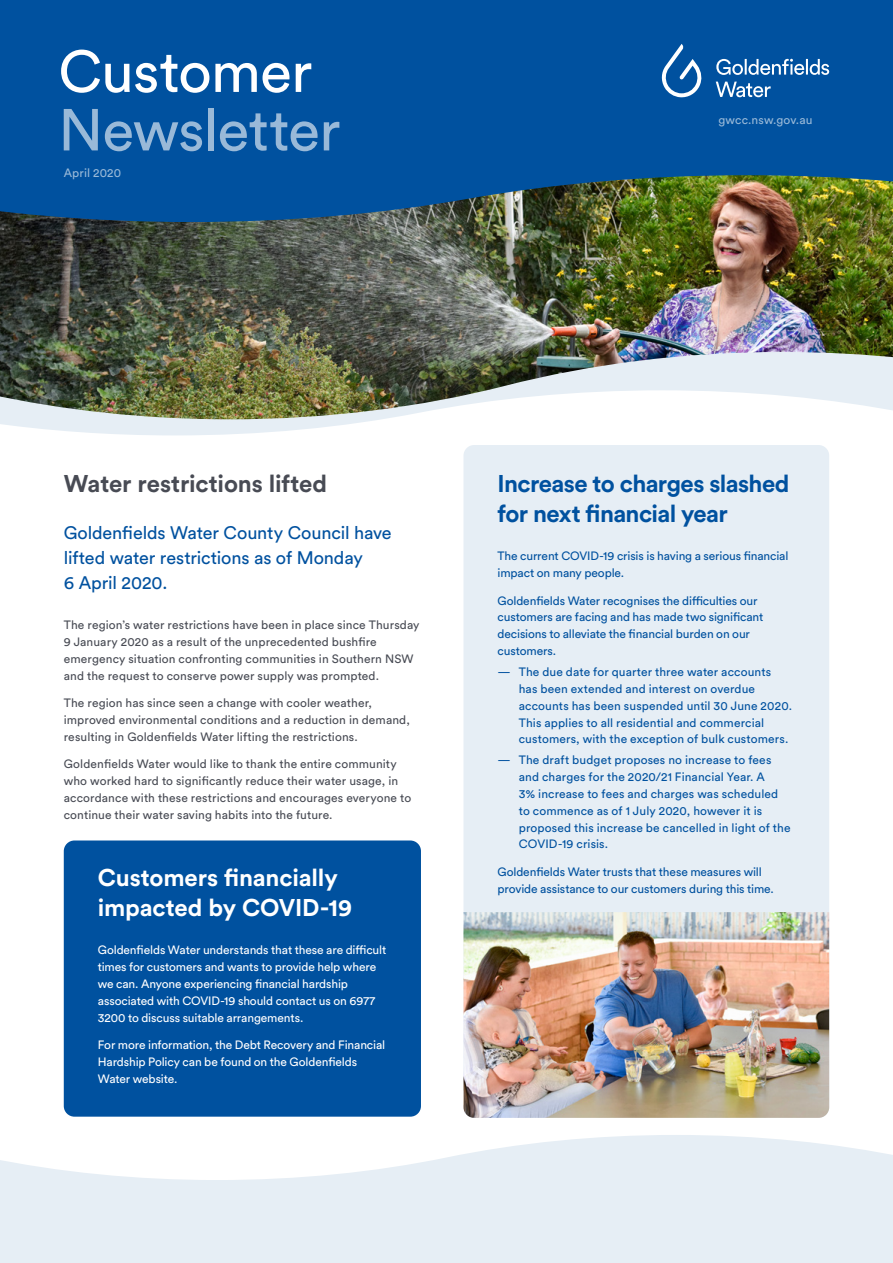
<style>
.page{position:relative;width:893px;height:1263px;background:#fff}
.page>*{position:absolute;margin:0;border:0;box-sizing:border-box;transform-origin:0 0}
.t1{font:58.5px "Circular Std";letter-spacing:-.015em;color:#99b9d8}
.t2{font:58.5px "Circular Std";letter-spacing:-.015em;color:#fff}
.t3{font:700 24px/30px "Circular Std";letter-spacing:-.025em;color:#00519f}
.t4{font:700 24px/30px "Circular Std";letter-spacing:-.005em;color:#fff}
.t5{font:700 24px "Circular Std";letter-spacing:-.005em;color:#484b54}
.t6{font:18px/25.2px "Circular Std";letter-spacing:-.01em;color:#00519f}
.t7{font:12px/16.8px "Circular Std";color:#00519f}
.t8{font:12px/16.8px "Circular Std";letter-spacing:.01em;color:#484b54}
.t9{font:12px/16.8px "Circular Std";letter-spacing:-.01em;color:#fff}
.t10{font:12px "Circular Std";letter-spacing:.01em;color:#99b9d8}
</style>
<div class="page">
<svg style="left:0;top:1135px;width:893px;height:128px;fill:#e6eef5"></svg>
<img style="left:0;top:222px;width:893px;height:130px">
<svg style="left:0;top:0;width:893px;height:222px;background:#0a5393"></svg>
<svg style="left:716px;top:59px;width:113px;height:38px;background:#3776b3"></svg>
<svg style="left:662px;top:44px;width:41px;height:53px"></svg>
<div style="left:64px;top:840px;width:357px;height:277px;background:#00519f;border-radius:11px"></div>
<img style="left:0;top:352px;width:893px;height:83px">
<div style="left:463px;top:445px;width:366px;height:673px;background:#e6eef5;border-radius:11px"></div>
<img style="left:463px;top:912px;width:366px;height:206px">
<h1 class="t2" style="left:58px;top:36px;width:255px">Customer</h1>
<h1 class="t1" style="left:58px;top:94px;width:284px">Newsletter</h1>
<p class="t10" style="left:64px;top:166px;width:59px">April 2020</p>
<p class="t10" style="left:718px;top:113px;width:95px">gwcc.nsw.gov.au</p>
<h2 class="t5" style="left:64px;top:468px;width:265px">Water restrictions lifted</h2>
<h3 class="t6" style="left:64px;top:520px;width:329px">Goldenfields Water County Council have lifted water restrictions as of Monday<br>6 April 2020.</h3>
<p class="t8" style="left:64px;top:617px;width:357px">The region’s water restrictions have been in place since Thursday 9 January 2020 as a result of the unprecedented bushfire emergency situation confronting communities in Southern NSW and the request to conserve power supply was prompted.</p>
<p class="t8" style="left:64px;top:694px;width:348px">The region has since seen a change with cooler weather, improved environmental conditions and a reduction in demand, resulting in Goldenfields Water lifting the restrictions.</p>
<p class="t8" style="left:64px;top:755px;width:349px">Goldenfields Water would like to thank the entire community who worked hard to significantly reduce their water usage, in accordance with these restrictions and encourages everyone to continue their water saving habits into the future.</p>
<h2 class="t4" style="left:98px;top:862px;width:256px">Customers financially impacted by COVID-19</h2>
<p class="t9" style="left:98px;top:942px;width:290px">Goldenfields Water understands that these are difficult times for customers and wants to provide help where we can. Anyone experiencing financial hardship associated with COVID-19 should contact us on 6977<br>3200 to discuss suitable arrangements.</p>
<p class="t9" style="left:98px;top:1036px;width:289px">For more information, the Debt Recovery and Financial<br>Hardship Policy can be found on the Goldenfields<br>Water website.</p>
<h2 class="t3" style="left:497px;top:468px;width:293px">Increase to charges slashed for next financial year</h2>
<p class="t7" style="left:497px;top:548px;width:292px">The current COVID-19 crisis is having a serious financial impact on many people.</p>
<p class="t7" style="left:497px;top:592px;width:267px">Goldenfields Water recognises the difficulties our customers are facing and has made two significant decisions to alleviate the financial burden on our customers.</p>
<p class="t7" style="left:519px;top:663px;width:275px;text-indent:-21px">— The due date for quarter three water accounts has been extended and interest on overdue accounts has been suspended until 30 June 2020.<br>This applies to all residential and commercial customers, with the exception of bulk customers.</p>
<p class="t7" style="left:519px;top:752px;width:273px;text-indent:-21px">— The draft budget proposes no increase to fees and charges for the 2020/21 Financial Year. A<br>3% increase to fees and charges was scheduled to commence as of 1 July 2020, however it is proposed this increase be cancelled in light of the COVID-19 crisis.</p>
<p class="t7" style="left:497px;top:863px;width:278px">Goldenfields Water trusts that these measures will provide assistance to our customers during this time.</p>
</div>
